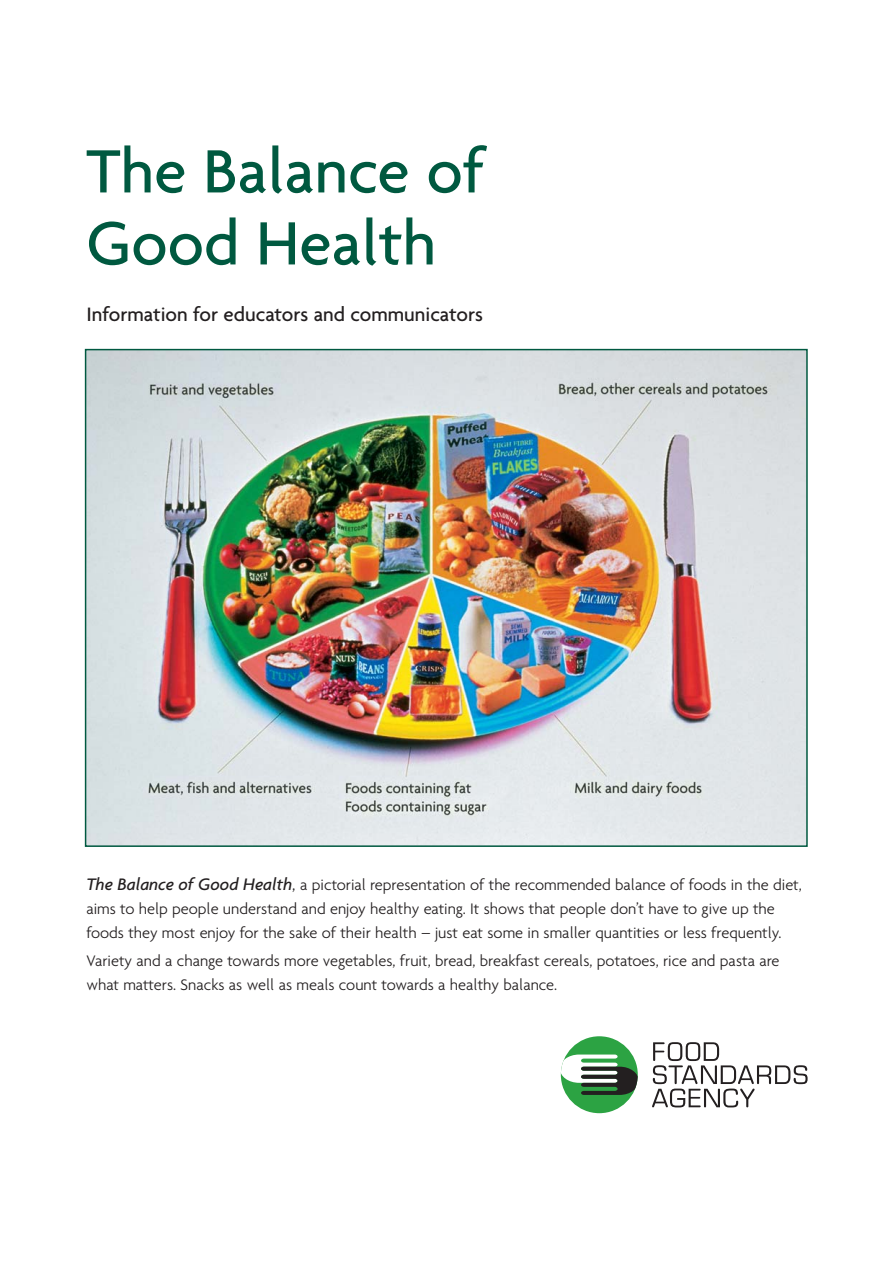
<style>
.page{position:relative;width:893px;height:1263px;background:#fff}
.page>*{position:absolute;margin:0;border:0;box-sizing:border-box;transform-origin:0 0}
.t1{font:500 66px/72px "Agenda";color:#005940}
.t2{font:500 21px "Agenda";color:#231f20}
.t3{font:300 16.5px/24px "Agenda";color:#231f20}
.s1{font-weight:500;font-style:italic;font-size:18px}
.s2{font-size:18px}
</style>
<div class="page">
<img style="left:88px;top:352px;width:717px;height:492px">
<div style="left:85px;top:349px;width:723px;height:498px;border:2px solid #005940"></div>
<div style="left:561px;top:1036px;width:77px;height:77px;background:#2ca343;border-radius:50%"></div>
<svg style="left:561px;top:1054px;width:77px;height:41px"></svg>
<svg style="left:652px;top:1042px;width:156px;height:65px"></svg>
<h1 class="t1" style="left:86px;top:140px;width:400px">The Balance of<br>Good Health</h1>
<p class="t2" style="left:86px;top:306px;width:398px">Information for educators and communicators</p>
<p class="t3" style="left:86px;top:874px;width:717px"><span class="s1">The Balance of Good Health</span><span class="s2">,</span> a pictorial representation of the recommended balance of foods in the diet, aims to help people understand and enjoy healthy eating. It shows that people don’t have to give up the foods they most enjoy for the sake of their health – just eat some in smaller quantities or less frequently.</p>
<p class="t3" style="left:86px;top:950px;width:695px">Variety and a change towards more vegetables, fruit, bread, breakfast cereals, potatoes, rice and pasta are what matters. Snacks as well as meals count towards a healthy balance.</p>
</div>
